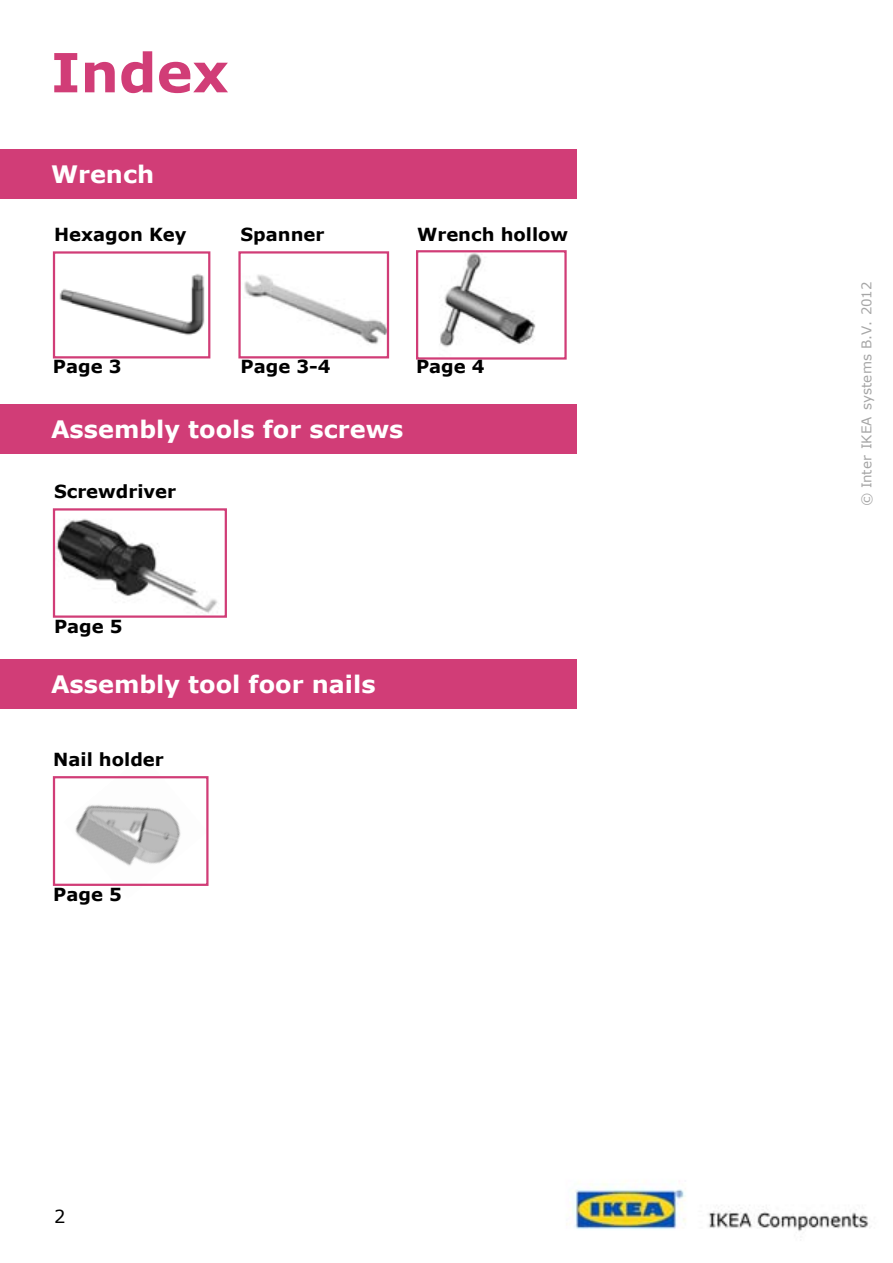
<style>
.page{position:relative;width:893px;height:1263px;background:#fff}
.page>*{position:absolute;margin:0;border:0;box-sizing:border-box;transform-origin:0 0}
.t1{font:700 54px "Verdana";color:#d13d77}
.t2{font:700 24px "Verdana";color:#fff}
.t3{font:700 18px "Verdana";color:#000}
.t4{font:18px "Verdana";color:#000}
.t5{font:13.5px "Verdana";letter-spacing:-.01em;color:#a6a6a6}
</style>
<div class="page">
<img style="left:566px;top:1183px;width:304px;height:49px">
<div style="left:0;top:149px;width:577px;height:49px;background:#d13d77"></div>
<div style="left:0;top:404px;width:577px;height:49px;background:#d13d77"></div>
<div style="left:0;top:659px;width:577px;height:50px;background:#d13d77"></div>
<img style="left:59px;top:274px;width:146px;height:62px">
<div style="left:53px;top:251px;width:157px;height:107px;border:2px solid #d13d77"></div>
<img style="left:244px;top:274px;width:142px;height:70px">
<div style="left:238px;top:251px;width:151px;height:107px;border:2px solid #d13d77"></div>
<img style="left:440px;top:253px;width:96px;height:94px">
<div style="left:416px;top:250px;width:151px;height:110px;border:2px solid #d13d77"></div>
<img style="left:56px;top:519px;width:162px;height:94px">
<div style="left:53px;top:508px;width:174px;height:110px;border:2px solid #d13d77"></div>
<img style="left:75px;top:805px;width:106px;height:61px">
<div style="left:53px;top:776px;width:156px;height:110px;border:2px solid #d13d77"></div>
<h1 class="t1" style="left:51px;top:34px;width:179px">Index</h1>
<h2 class="t2" style="left:51px;top:157px;width:105px">Wrench</h2>
<p class="t3" style="left:54px;top:222px;width:134px">Hexagon Key</p>
<p class="t3" style="left:241px;top:222px;width:85px">Spanner</p>
<p class="t3" style="left:417px;top:222px;width:153px">Wrench hollow</p>
<p class="t3" style="left:53px;top:354px;width:70px">Page 3</p>
<p class="t3" style="left:241px;top:354px;width:92px">Page 3-4</p>
<p class="t3" style="left:416px;top:354px;width:70px">Page 4</p>
<h2 class="t2" style="left:51px;top:412px;width:354px">Assembly tools for screws</h2>
<p class="t3" style="left:54px;top:479px;width:124px">Screwdriver</p>
<p class="t3" style="left:54px;top:614px;width:70px">Page 5</p>
<h2 class="t2" style="left:51px;top:667px;width:326px">Assembly tool foor nails</h2>
<p class="t3" style="left:53px;top:747px;width:112px">Nail holder</p>
<p class="t3" style="left:53px;top:882px;width:70px">Page 5</p>
<p class="t4" style="left:54px;top:1204px;width:13px">2</p>
<p class="t5" style="left:857px;top:506px;width:225px;rotate:-90deg">© Inter IKEA systems B.V. 2012</p>
</div>
